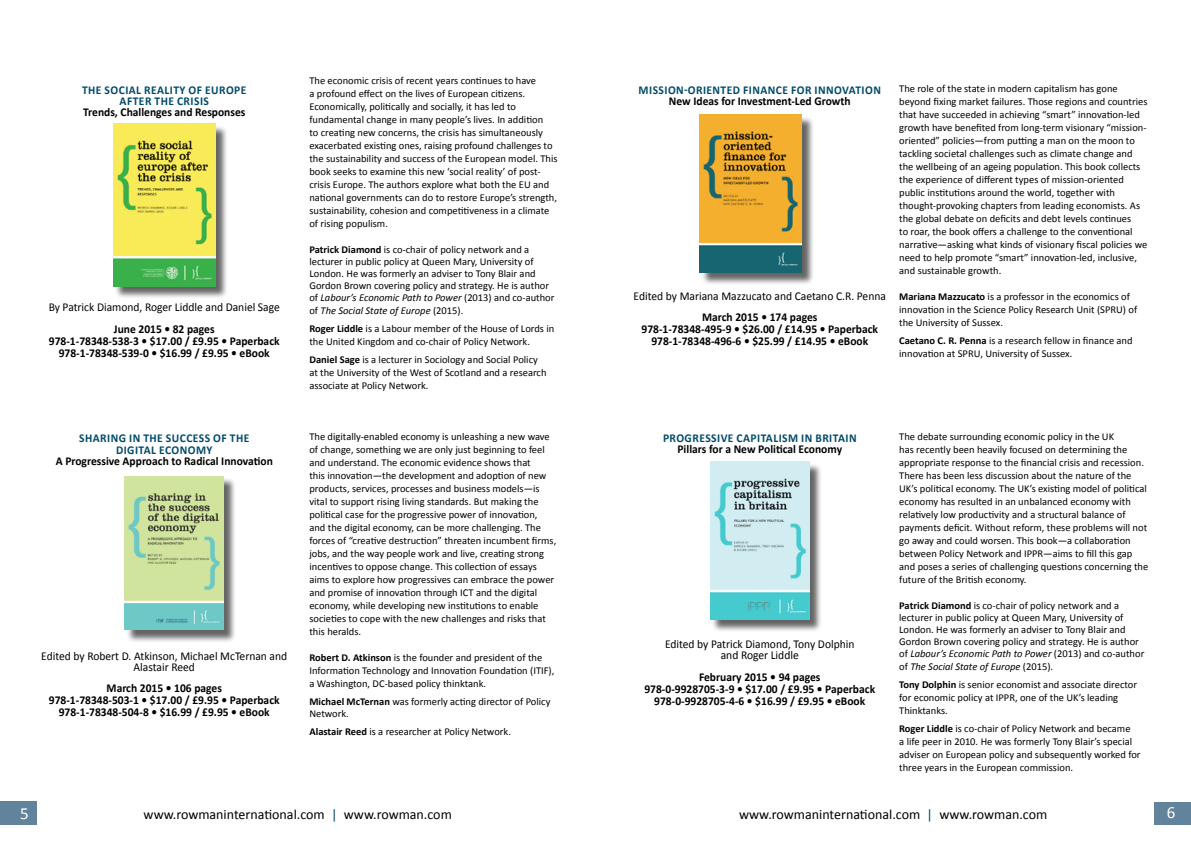
<style>
.page{position:relative;width:1191px;height:842px;background:#fff}
.page>*{position:absolute;margin:0;border:0;box-sizing:border-box;transform-origin:0 0}
.t1{font:17px "Calibri";color:#fff}
.t2{font:14px "Calibri";color:#000}
.t3{font:700 12px/12px "Calibri";color:#000;text-align:center;scale:.96 1}
.t4{font:12px/11px "Calibri";color:#000;text-align:center;scale:.96 1}
.t5{font:700 12px/12px "Calibri";letter-spacing:.04em;color:#004b68;text-align:center;scale:.96 1}
.t6{font:10.5px/13px "Calibri";color:#000}
.s1{font-weight:700}
.s2{font-style:italic}
.s3{color:#004b68}
</style>
<div class="page">
<div style="left:0;top:802px;width:37px;height:23px;background:#61839c"></div>
<div style="left:1154px;top:802px;width:37px;height:23px;background:#61839c"></div>
<div style="left:701px;top:116px;width:113px;height:170px;background:#000;opacity:.61"></div>
<img style="left:699px;top:115px;width:103px;height:158px">
<div style="left:711px;top:463px;width:111px;height:169px;background:#000;opacity:.61"></div>
<img style="left:710px;top:461px;width:99px;height:158px">
<div style="left:126px;top:477px;width:110px;height:165px;background:#000;opacity:.61"></div>
<img style="left:125px;top:476px;width:99px;height:154px">
<div style="left:115px;top:125px;width:113px;height:174px;background:#000;opacity:.61"></div>
<img style="left:113px;top:123px;width:102px;height:163px">
<p class="t5" style="left:82px;top:84px;width:173px;line-height:11px">THE SOCIAL REALITY OF EUROPE<br>AFTER THE CRISIS</p>
<p class="t3" style="left:83px;top:105px;width:171px">Trends, Challenges and Responses</p>
<p class="t4" style="left:49px;top:301px;width:242px">By Patrick Diamond, Roger Liddle and Daniel Sage</p>
<p class="t3" style="left:49px;top:322px;width:242px">June 2015 • 82 pages<br>978-1-78348-538-3 • $17.00 / £9.95 • Paperback<br>978-1-78348-539-0 • $16.99 / £9.95 • eBook</p>
<p class="t5" style="left:79px;top:431px;width:179px">SHARING IN THE SUCCESS OF THE<br>DIGITAL ECONOMY</p>
<p class="t3" style="left:56px;top:454px;width:228px">A Progressive Approach to Radical Innovation</p>
<p class="t4" style="left:41px;top:650px;width:258px">Edited by Robert D. Atkinson, Michael McTernan and<br>Alastair Reed</p>
<p class="t3" style="left:49px;top:682px;width:242px">March 2015 • 106 pages<br>978-1-78348-503-1 • $17.00 / £9.95 • Paperback<br>978-1-78348-504-8 • $16.99 / £9.95 • eBook</p>
<p class="t6" style="left:309px;top:74px;width:250px">The economic crisis of recent years continues to have<br>a profound effect on the lives of European citizens.<br>Economically, politically and socially, it has led to fundamental change in many people’s lives. In addition<br>to creating new concerns, the crisis has simultaneously exacerbated existing ones, raising profound challenges to the sustainability and success of the European model. This book seeks to examine this new ‘social reality’ of post&shy;crisis Europe. The authors explore what both the EU and national governments can do to restore Europe’s strength, sustainability, cohesion and competitiveness in a climate of rising populism.</p>
<p class="t6" style="left:309px;top:243px;width:247px;line-height:12px"><span class="s1">Patrick Diamond</span> is co-chair of policy network and a lecturer in public policy at Queen Mary, University of London. He was formerly an adviser to Tony Blair and Gordon Brown covering policy and strategy. He is author of <span class="s2">Labour’s Economic Path to Power</span> (2013) and co-author</p>
<p class="t6" style="left:309px;top:301px;width:246px;line-height:18px">of <span class="s2">The Social State of Europe</span> (2015).<br><span class="s1">Roger Liddle</span> is a Labour member of the House of Lords in</p>
<p class="t6" style="left:309px;top:332px;width:230px;line-height:18px">the United Kingdom and co-chair of Policy Network.<br><span class="s1">Daniel Sage</span> is a lecturer in Sociology and Social Policy</p>
<p class="t6" style="left:309px;top:366px;width:239px">at the University of the West of Scotland and a research associate at Policy Network.</p>
<p class="t6" style="left:309px;top:430px;width:248px">The digitally-enabled economy is unleashing a new wave of change, something we are only just beginning to feel and understand. The economic evidence shows that<br>this innovation—the development and adoption of new products, services, processes and business models—is vital to support rising living standards. But making the political case for the progressive power of innovation,<br>and the digital economy, can be more challenging. The forces of “creative destruction” threaten incumbent firms, jobs, and the way people work and live, creating strong incentives to oppose change. This collection of essays aims to explore how progressives can embrace the power and promise of innovation through ICT and the digital economy, while developing new institutions to enable societies to cope with the new challenges and risks that this heralds.</p>
<p class="t6" style="left:309px;top:651px;width:246px"><span class="s1">Robert D. Atkinson</span> is the founder and president of the<br>Information Technology and Innovation Foundation (ITIF), a Washington, DC-based policy thinktank.</p>
<p class="t6" style="left:309px;top:696px;width:242px;line-height:12px"><span class="s1">Michael McTernan</span> was formerly acting director of Policy<br>Network.</p>
<p class="t6" style="left:309px;top:725px;width:203px"><span class="s1">Alastair Reed</span> is a researcher at Policy Network.</p>
<p class="t5" style="left:638px;top:83px;width:254px">MISSION-ORIENTED FINANCE FOR INNOVATION</p>
<p class="t3" style="left:669px;top:94px;width:191px">New Ideas for Investment-Led Growth</p>
<p class="t4" style="left:633px;top:290px;width:264px">Edited by Mariana Mazzucato and Caetano C.R. Penna</p>
<p class="t3" style="left:641px;top:311px;width:248px">March 2015 • 174 pages<br>978-1-78348-495-9 • $26.00 / £14.95 • Paperback<br>978-1-78348-496-6 • $25.99 / £14.95 • eBook</p>
<p class="t6" style="left:899px;top:82px;width:250px">The role of the state in modern capitalism has gone beyond fixing market failures. Those regions and countries that have succeeded in achieving “smart” innovation-led growth have benefited from long-term visionary “mission&shy;oriented” policies—from putting a man on the moon to tackling societal challenges such as climate change and the wellbeing of an ageing population. This book collects the experience of different types of mission-oriented public institutions around the world, together with thought-provoking chapters from leading economists. As the global debate on deficits and debt levels continues<br>to roar, the book offers a challenge to the conventional narrative—asking what kinds of visionary fiscal policies we need to help promote “smart” innovation-led, inclusive, and sustainable growth.</p>
<p class="t6" style="left:899px;top:290px;width:239px"><span class="s1">Mariana Mazzucato</span> is a professor in the economics of innovation in the Science Policy Research Unit (SPRU) of the University of Sussex.</p>
<p class="t6" style="left:899px;top:334px;width:235px"><span class="s1">Caetano C. R. Penna</span> is a research fellow in finance and innovation at SPRU, University of Sussex.</p>
<p class="t5" style="left:663px;top:431px;width:203px">PROGRESSIVE CAPITALISM IN BRITAIN</p>
<p class="t3" style="left:677px;top:442px;width:173px">Pillars for a New Political Economy</p>
<p class="t4" style="left:665px;top:638px;width:199px">Edited by Patrick Diamond, Tony Dolphin and Roger Liddle</p>
<p class="t3" style="left:644px;top:670px;width:242px">February 2015 • 94 pages<br>978-0-9928705-3-9 • $17.00 / £9.95 • Paperback<br>978-0-9928705-4-6 • $16.99 / £9.95 • eBook</p>
<p class="t6" style="left:899px;top:430px;width:251px">The debate surrounding economic policy in the UK<br>has recently been heavily focused on determining the appropriate response to the financial crisis and recession.<br>There has been less discussion about the nature of the UK’s political economy. The UK’s existing model of political economy has resulted in an unbalanced economy with relatively low productivity and a structural balance of payments deficit. Without reform, these problems will not go away and could worsen. This book—a collaboration between Policy Network and IPPR—aims to fill this gap and poses a series of challenging questions concerning the future of the British economy.</p>
<p class="t6" style="left:899px;top:600px;width:247px;line-height:12px"><span class="s1">Patrick Diamond</span> is co-chair of policy network and a lecturer in public policy at Queen Mary, University of London. He was formerly an adviser to Tony Blair and Gordon Brown covering policy and strategy. He is author of <span class="s2">Labour’s Economic Path to Power</span> (2013) and co-author</p>
<p class="t6" style="left:899px;top:658px;width:239px;line-height:18px">of <span class="s2">The Social State of Europe</span> (2015).<br><span class="s1">Tony Dolphin</span> is senior economist and associate director</p>
<p class="t6" style="left:899px;top:691px;width:220px">for economic policy at IPPR, one of the UK’s leading<br>Thinktanks.</p>
<p class="t6" style="left:899px;top:722px;width:243px"><span class="s1">Roger Liddle</span> is co-chair of Policy Network and became<br>a life peer in 2010. He was formerly Tony Blair’s special adviser on European policy and subsequently worked for three years in the European commission.</p>
<h1 class="t1" style="left:20px;top:801px;width:10px">5</h1>
<h2 class="t2" style="left:144px;top:804px;width:310px">www.rowmaninternational.com <span class="s3">|</span> www.rowman.com</h2>
<h2 class="t2" style="left:739px;top:804px;width:310px">www.rowmaninternational.com <span class="s3">|</span> www.rowman.com</h2>
<h1 class="t1" style="left:1160px;top:801px;width:16px">66</h1>
</div>
